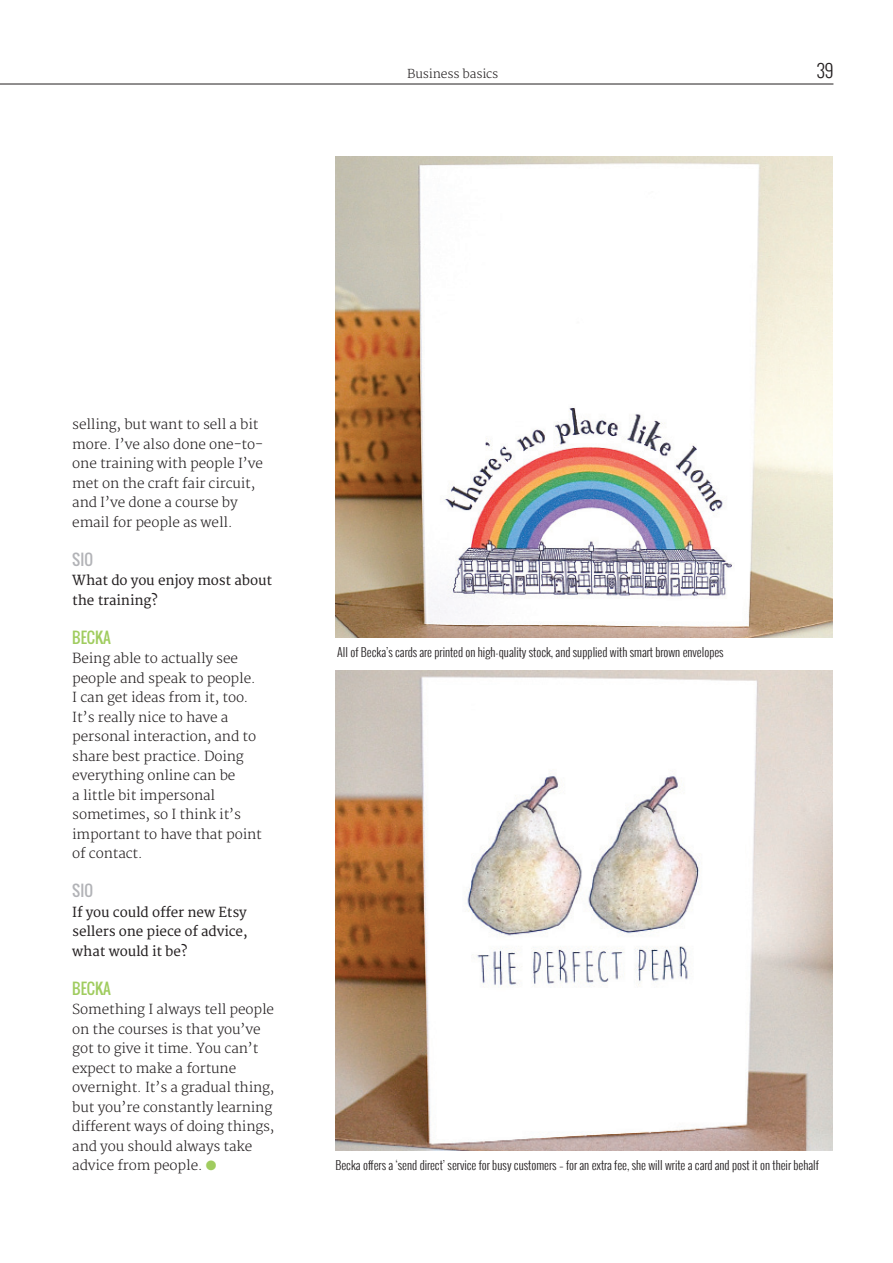
<style>
.page{position:relative;width:893px;height:1263px;background:#fff}
.page>*{position:absolute;margin:0;border:0;box-sizing:border-box;transform-origin:0 0}
.t1{font:300 18px "Oswald";color:#231f20}
.t2{font:15px "Oswald";color:#a0cc5f}
.t3{font:15px "Oswald";color:#b2b3b7}
.t4{font:300 13.5px/19.5px "Merriweather";letter-spacing:-.01em;color:#231f20}
.t5{font:13.5px/19.5px "Merriweather";letter-spacing:-.01em;color:#231f20}
.t6{font:300 12px "Oswald";color:#231f20}
.t7{font:300 12px "Merriweather";letter-spacing:-.01em;color:#231f20}
.s1{color:#a0cc5f}
</style>
<div class="page">
<hr style="left:0;top:84px;width:833px;height:1px;background:#231f20">
<img style="left:335px;top:157px;width:498px;height:480px">
<img style="left:335px;top:670px;width:498px;height:481px">
<p class="t7" style="left:407px;top:67px;width:93px">Business basics</p>
<h1 class="t1" style="left:817px;top:58px;width:18px">39</h1>
<p class="t4" style="left:72px;top:415px;width:192px">selling, but want to sell a bit more. I’ve also done one-to&shy;one training with people I’ve met on the craft fair circuit, and I’ve done a course by email for people as well.</p>
<p class="t3" style="left:72px;top:548px;width:22px">SIO</p>
<p class="t5" style="left:72px;top:571px;width:201px">What do you enjoy most about the training?</p>
<p class="t2" style="left:72px;top:626px;width:40px">BECKA</p>
<p class="t4" style="left:72px;top:649px;width:191px">Being able to actually see people and speak to people.<br>I can get ideas from it, too.<br>It’s really nice to have a personal interaction, and to share best practice. Doing everything online can be<br>a little bit impersonal sometimes, so I think it’s important to have that point of contact.</p>
<p class="t3" style="left:72px;top:879px;width:22px">SIO</p>
<p class="t5" style="left:72px;top:903px;width:177px;text-align:justify">If you could offer new Etsy sellers one piece of advice, what would it be?</p>
<p class="t2" style="left:72px;top:977px;width:40px">BECKA</p>
<p class="t4" style="left:72px;top:1000px;width:204px">Something I always tell people on the courses is that you’ve got to give it time. You can’t expect to make a fortune overnight. It’s a gradual thing, but you’re constantly learning different ways of doing things, and you should always take advice from people. <span class="s1">●</span></p>
<p class="t6" style="left:337px;top:644px;width:388px">All of Becka’s cards are printed on high-quality stock, and supplied with smart brown envelopes</p>
<p class="t6" style="left:335px;top:1156px;width:485px">Becka offers a ‘send direct’ service for busy customers – for an extra fee, she will write a card and post it on their behalf</p>
</div>
